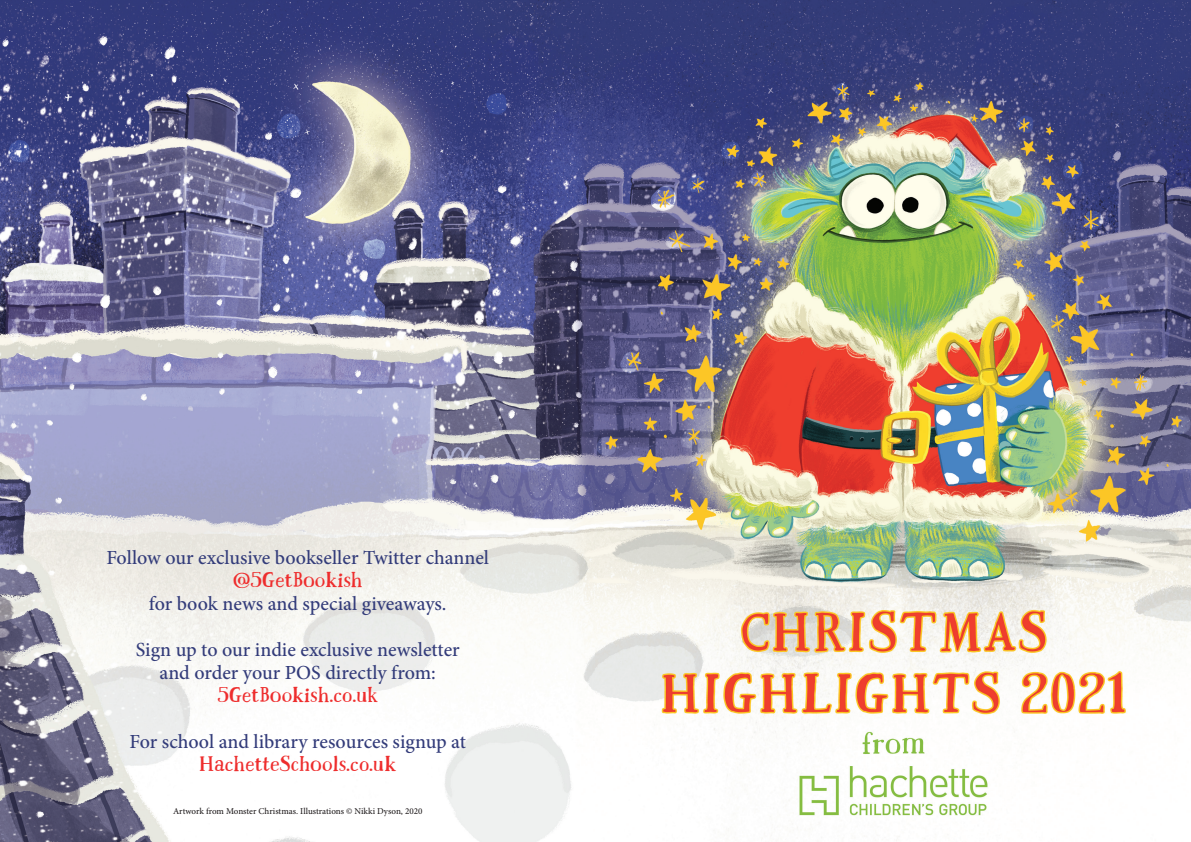
<style>
.page{position:relative;width:1191px;height:842px;background:#fff}
.page>*{position:absolute;margin:0;border:0;box-sizing:border-box;transform-origin:0 0}
.t1{font:500 20px/23px "Minion Pro";letter-spacing:-.005em;color:#333c7a;text-align:center}
.t2{font:20px "Mrs Ant";color:#ee2d2d}
.t3{font:500 9px "Minion Pro";color:#231f20}
</style>
<div class="page">
<img style="left:0;top:0;width:595px;height:842px">
<img style="left:595px;top:0;width:596px;height:841px">
<p class="t1" style="left:106px;top:546px;width:384px">Follow our exclusive bookseller Twitter channel</p>
<p class="t2" style="left:233px;top:566px;width:131px">@5GetBookish</p>
<p class="t1" style="left:149px;top:592px;width:299px">for book news and special giveaways.</p>
<p class="t1" style="left:136px;top:638px;width:325px">Sign up to our indie exclusive newsletter and order your POS directly from:</p>
<p class="t2" style="left:217px;top:681px;width:162px">5GetBookish.co.uk</p>
<p class="t1" style="left:129px;top:730px;width:338px">For school and library resources signup at</p>
<p class="t2" style="left:199px;top:750px;width:199px">HachetteSchools.co.uk</p>
<p class="t3" style="left:173px;top:805px;width:251px">Artwork from Monster Christmas. Illustrations © Nikki Dyson, 2020</p>
</div>
